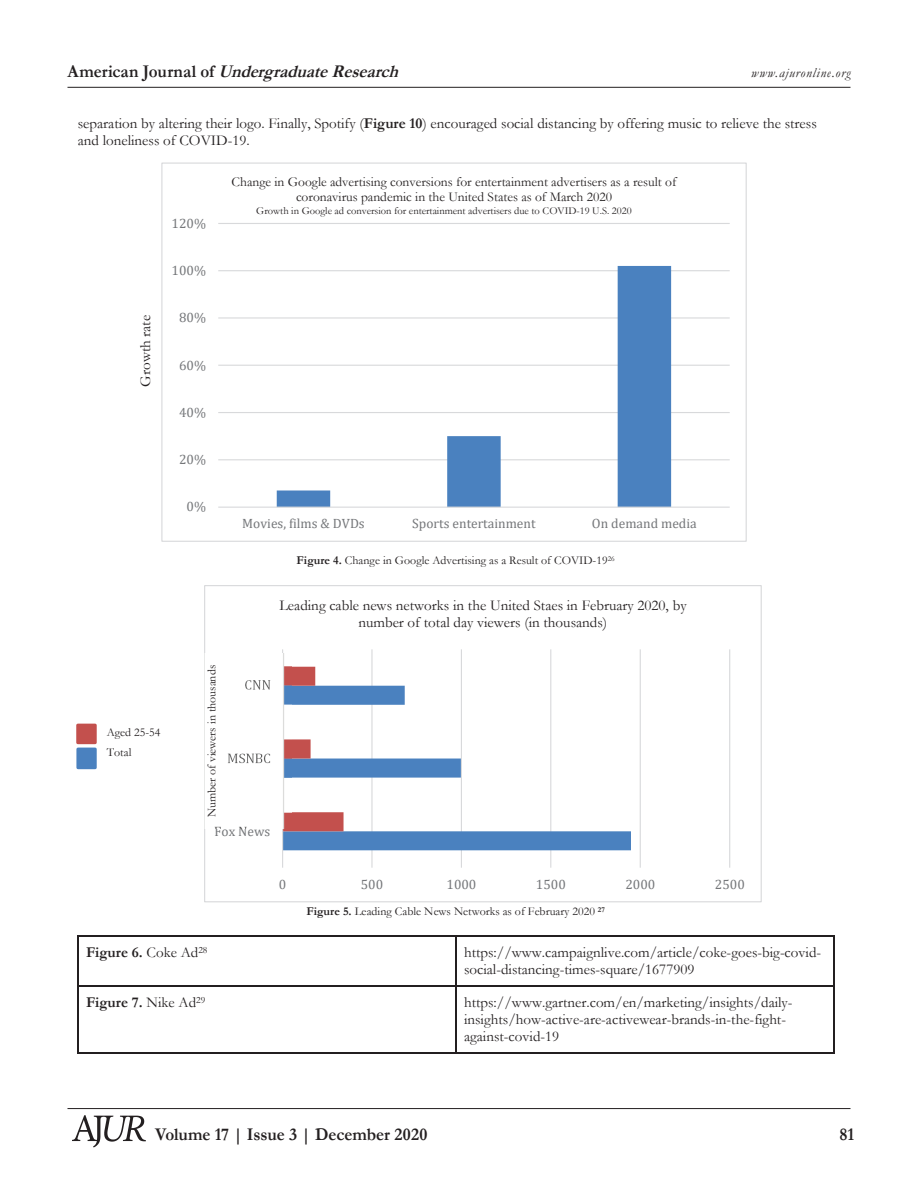
<style>
.page{position:relative;width:918px;height:1188px;background:#fff}
.page>*{position:absolute;margin:0;border:0;box-sizing:border-box;transform-origin:0 0}
.t1{font:italic 700 18px "Garamond";color:#231f20;scale:.95 1}
.t2{font:700 18px "Garamond";color:#231f20;scale:.95 1}
.t3{font:15px/17px "Garamond";color:#231f20}
.t4{font:700 15px "Garamond";color:#231f20}
.t5{font:13.5px/15.1px "Garamond";color:#231f20;text-align:center}
.t6{font:13.5px "Cambria";color:#75777a}
.t7{font:italic 13.5px "Garamond";letter-spacing:.06em;color:#231f20}
.t8{font:12px/20.2px "Garamond";color:#231f20}
.t9{font:10.5px "Garamond";color:#231f20}
.s1{font-style:normal}
.s2{font-weight:700}
.s3{font-weight:400}
</style>
<div class="page">
<hr style="left:68px;top:1108px;width:783px;height:1px;background:#231f20">
<hr style="left:68px;top:87px;width:783px;height:1px;background:#231f20">
<img style="left:72px;top:1115px;width:74px;height:32px">
<hr style="left:78px;top:935px;width:378px;height:1px;background:#231f20">
<hr style="left:457px;top:935px;width:377px;height:1px;background:#231f20">
<hr style="left:78px;top:944px;width:1px;height:41px;background:#231f20">
<hr style="left:456px;top:944px;width:1px;height:41px;background:#231f20">
<hr style="left:834px;top:944px;width:1px;height:41px;background:#231f20">
<hr style="left:79px;top:985px;width:377px;height:2px;background:#231f20">
<hr style="left:457px;top:985px;width:377px;height:2px;background:#231f20">
<hr style="left:78px;top:994px;width:1px;height:60px;background:#231f20">
<hr style="left:78px;top:1052px;width:378px;height:2px;background:#231f20">
<hr style="left:456px;top:994px;width:1px;height:60px;background:#231f20">
<hr style="left:457px;top:1052px;width:377px;height:2px;background:#231f20">
<hr style="left:834px;top:994px;width:1px;height:60px;background:#231f20">
<div style="left:78px;top:725px;width:17px;height:18px;background:#c3504d"></div>
<div style="left:76px;top:724px;width:21px;height:20px;border:3px solid #c3504d"></div>
<div style="left:78px;top:749px;width:17px;height:19px;background:#4a81bf"></div>
<div style="left:76px;top:748px;width:21px;height:21px;border:3px solid #4a81bf"></div>
<hr style="left:371px;top:649px;width:2px;height:219px;background:#d8d9db">
<hr style="left:461px;top:649px;width:1px;height:219px;background:#d8d9db">
<hr style="left:550px;top:649px;width:1px;height:219px;background:#d8d9db">
<hr style="left:640px;top:649px;width:1px;height:219px;background:#d8d9db">
<hr style="left:729px;top:649px;width:1px;height:219px;background:#d8d9db">
<svg style="left:283px;top:686px;width:348px;height:164px"></svg>
<svg style="left:283px;top:667px;width:61px;height:164px"></svg>
<hr style="left:282px;top:649px;width:1px;height:219px;background:#d8d9db">
<img style="left:214px;top:654px;width:78px;height:175px">
<hr style="left:218px;top:459px;width:512px;height:1px;background:#d8d9db">
<hr style="left:218px;top:412px;width:512px;height:1px;background:#d8d9db">
<hr style="left:218px;top:365px;width:512px;height:1px;background:#d8d9db">
<hr style="left:218px;top:317px;width:512px;height:2px;background:#d8d9db">
<hr style="left:218px;top:270px;width:512px;height:1px;background:#d8d9db">
<hr style="left:218px;top:223px;width:512px;height:1px;background:#d8d9db">
<svg style="left:277px;top:266px;width:394px;height:241px"></svg>
<hr style="left:218px;top:507px;width:512px;height:1px;background:#d8d9db">
<p class="t1" style="left:68px;top:61px;width:355px"><span class="s1">A m e r i c a n J o u r n a l o f</span> UndergraduateResearch</p>
<p class="t7" style="left:751px;top:65px;width:101px">www.ajuronline.org</p>
<p class="t3" style="left:78px;top:115px;width:741px">separation by altering their logo. Finally, Spotify (<span class="s2">Figure 10</span>) encouraged social distancing by offering music to relieve the stress and loneliness of COVID-19.</p>
<p class="t6" style="left:172px;top:215px;width:36px">120%</p>
<p class="t6" style="left:172px;top:262px;width:36px">100%</p>
<p class="t5" style="left:232px;top:174px;width:446px">Change in Google advertising conversions for entertainment advertisers as a result of coronavirus pandemic in the United States as of March 2020</p>
<p class="t9" style="left:256px;top:205px;width:377px">Growth in Google ad conversion for entertainment advertisers due to COVID-19 U.S. 2020</p>
<p class="t3" style="left:137px;top:387px;width:73px;rotate:-90deg">Growth rate</p>
<p class="t8" style="left:107px;top:722px;width:55px">Aged 25-54<br>Total</p>
<p class="t6" style="left:179px;top:310px;width:28px">80%</p>
<p class="t6" style="left:179px;top:357px;width:28px">60%</p>
<p class="t6" style="left:179px;top:404px;width:28px">40%</p>
<p class="t6" style="left:179px;top:451px;width:28px">20%</p>
<p class="t6" style="left:187px;top:499px;width:21px">0%</p>
<p class="t8" style="left:202px;top:817px;width:154px;rotate:-90deg">Number of viewers in thousands</p>
<p class="t6" style="left:242px;top:516px;width:124px">Movies, films &amp; DVDs</p>
<p class="t6" style="left:412px;top:516px;width:125px">Sports entertainment</p>
<p class="t6" style="left:592px;top:516px;width:106px">On demand media</p>
<p class="t8" style="left:297px;top:550px;width:320px"><span class="s2">Figure 4.</span> Change in Google Advertising as a Result of COVID-19<sup>26</sup></p>
<p class="t3" style="left:279px;top:597px;width:409px;text-align:center">Leading cable news networks in the United Staes in February 2020, by number of total day viewers (in thousands)</p>
<p class="t6" style="left:214px;top:823px;width:57px">Fox News</p>
<p class="t6" style="left:279px;top:876px;width:9px">0</p>
<p class="t6" style="left:361px;top:876px;width:24px">500</p>
<p class="t6" style="left:447px;top:876px;width:31px">1000</p>
<p class="t6" style="left:536px;top:876px;width:31px">1500</p>
<p class="t6" style="left:625px;top:876px;width:31px">2000</p>
<p class="t6" style="left:715px;top:876px;width:31px">2500</p>
<p class="t8" style="left:306px;top:901px;width:300px"><span class="s2">Figure 5.</span> Leading Cable News Networks as of February 2020 <sup>27</sup></p>
<p class="t4" style="left:86px;top:944px;width:123px">Figure 6. <span class="s3">Coke Ad</span><sup>28</sup></p>
<p class="t3" style="left:464px;top:944px;width:359px">https://www.campaignlive.com/article/coke-goes-big-covid&shy;social-distancing-times-square/1677909</p>
<p class="t4" style="left:86px;top:994px;width:121px">Figure 7. <span class="s3">Nike Ad</span><sup>29</sup></p>
<p class="t3" style="left:464px;top:994px;width:330px">https://www.gartner.com/en/marketing/insights/daily&shy;insights/how-active-are-activewear-brands-in-the-fight&shy;against-covid-19</p>
<p class="t2" style="left:155px;top:1125px;width:288px">Volume 17 | Issue 3 | December 2020</p>
<p class="t2" style="left:839px;top:1125px;width:17px">81</p>
</div>
